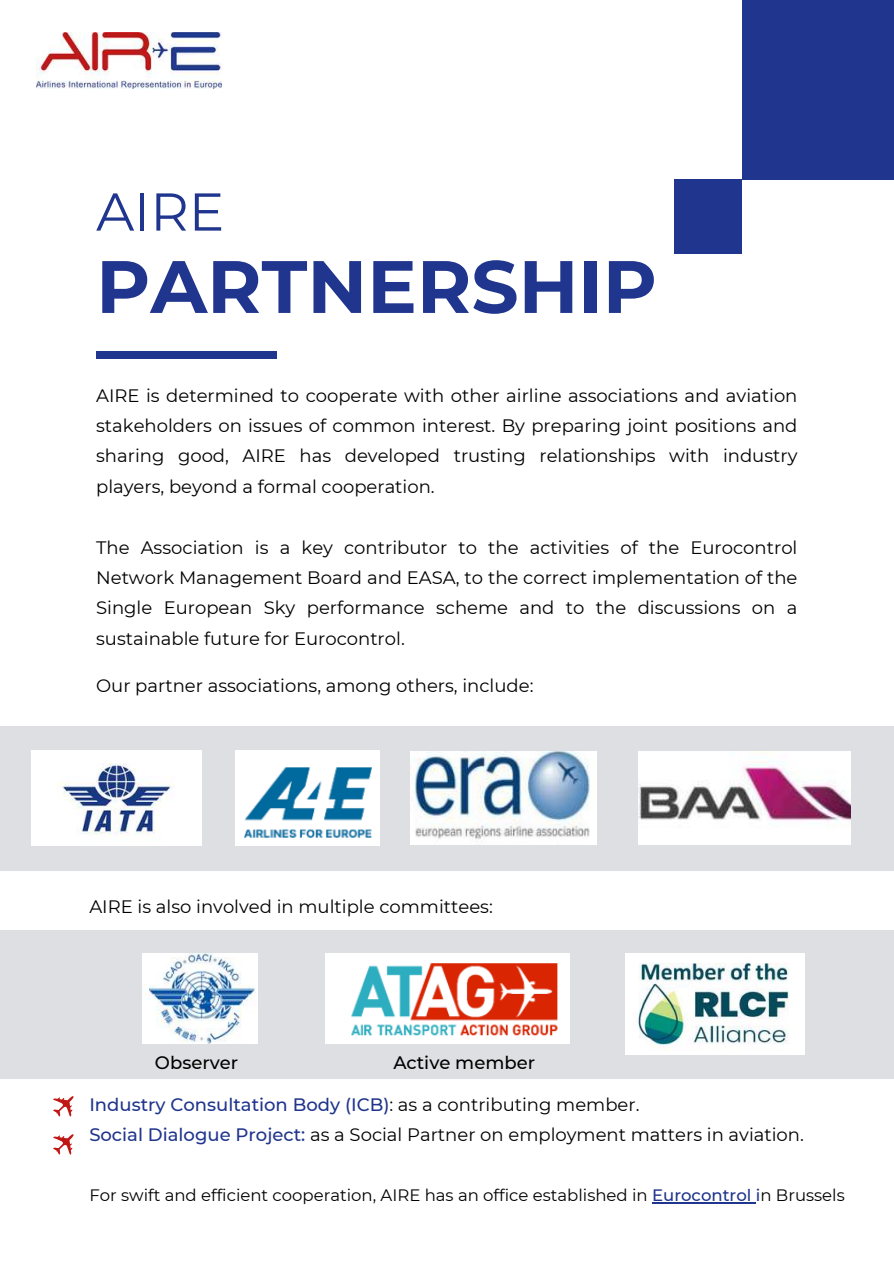
<style>
.page{position:relative;width:894px;height:1264px;background:#fff}
.page>*{position:absolute;margin:0;border:0;box-sizing:border-box;transform-origin:0 0}
.t1{font:700 73.95px "Montserrat";color:#20358d}
.t2{font:53.1px "Montserrat";color:#20358d}
.t3{font:18px/30.3px "Montserrat";color:#000;text-align:justify}
.t4{font:500 18px "Montserrat";color:#000}
.t5{font:16.5px "Montserrat";color:#000}
.s1{font-weight:500;color:#20358d}
</style>
<div class="page">
<div style="left:0;top:725px;width:893px;height:145px;background:#dddfe3"></div>
<div style="left:96px;top:352px;width:180px;height:7px;background:#20358d"></div>
<div style="left:741px;top:0;width:152px;height:179px;background:#20358d"></div>
<div style="left:673px;top:179px;width:68px;height:74px;background:#20358d"></div>
<img style="left:32px;top:750px;width:170px;height:95px">
<img style="left:236px;top:750px;width:144px;height:95px">
<img style="left:410px;top:751px;width:186px;height:93px">
<img style="left:638px;top:751px;width:211px;height:93px">
<div style="left:0;top:930px;width:893px;height:148px;background:#dddfe3"></div>
<img style="left:142px;top:953px;width:115px;height:90px">
<img style="left:325px;top:953px;width:244px;height:90px">
<svg style="left:53px;top:1096px;width:21px;height:20px"></svg>
<svg style="left:53px;top:1134px;width:21px;height:20px"></svg>
<img style="left:36px;top:33px;width:186px;height:56px">
<img style="left:625px;top:953px;width:178px;height:101px">
<hr style="left:652px;top:1202px;width:103px;height:1px;background:#20358d">
<h2 class="t2" style="left:96px;top:175px;width:130px">AIRE</h2>
<h1 class="t1" style="left:96px;top:233px;width:562px">PARTNERSHIP</h1>
<p class="t3" style="left:96px;top:379px;width:702px">AIRE is determined to cooperate with other airline associations and aviation stakeholders on issues of common interest. By preparing joint positions and sharing good, AIRE has developed trusting relationships with industry players, beyond a formal cooperation.</p>
<p class="t3" style="left:96px;top:531px;width:702px">The Association is a key contributor to the activities of the Eurocontrol Network Management Board and EASA, to the correct implementation of the Single European Sky performance scheme and to the discussions on a sustainable future for Eurocontrol.</p>
<p class="t3" style="left:96px;top:670px;width:439px">Our partner associations, among others, include:</p>
<p class="t3" style="left:89px;top:890px;width:405px">AIRE is also involved in multiple committees:</p>
<p class="t4" style="left:155px;top:1050px;width:85px">Observer</p>
<p class="t4" style="left:393px;top:1050px;width:143px">Active member</p>
<p class="t3" style="left:89px;top:1088px;width:716px"><span class="s1">Industry Consultation Body (ICB)</span>: as a contributing member.<br><span class="s1">Social Dialogue Project:</span> as a Social Partner on employment matters in aviation.</p>
<p class="t5" style="left:89px;top:1183px;width:756px">For swift and efficient cooperation, AIRE has an office established in <span class="s1">Eurocontrol i</span>n Brussels</p>
</div>
